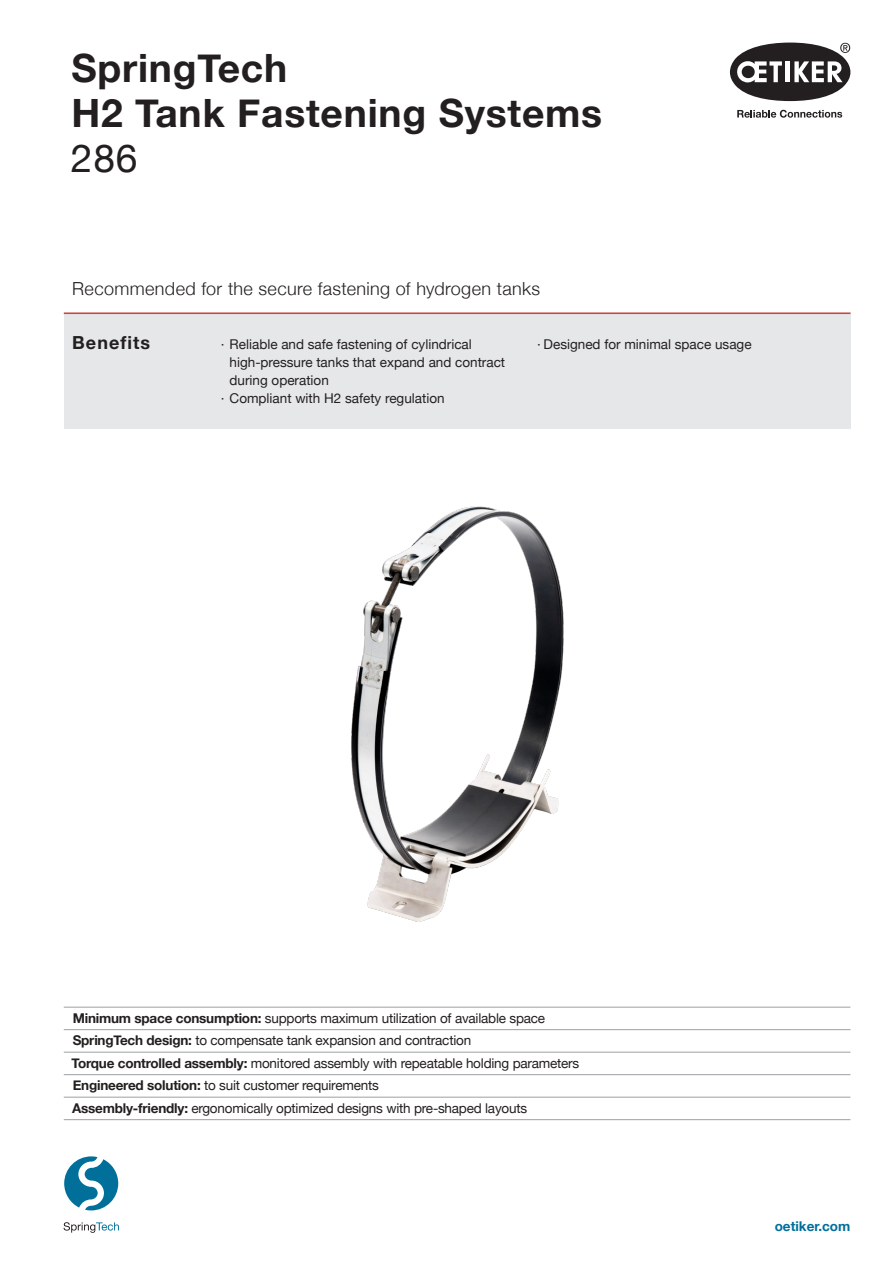
<style>
.page{position:relative;width:893px;height:1263px;background:#fff}
.page>*{position:absolute;margin:0;border:0;box-sizing:border-box;transform-origin:0 0}
.t1{font:700 39px/45px "Helvetica Neue";letter-spacing:.02em;color:#231f20}
.t2{font:39px "Helvetica Neue";color:#231f20}
.t3{font:300 18px "Helvetica Neue";letter-spacing:.02em;color:#231f20}
.t4{font:700 18px "Helvetica Neue";letter-spacing:.055em;color:#231f20}
.t5{font:13.5px/22.5px "Helvetica Neue";letter-spacing:-.015em;color:#231f20}
.t6{font:700 13.5px "Helvetica Neue";color:#006f9a}
.s1{font-weight:700}
</style>
<div class="page">
<img style="left:351px;top:506px;width:213px;height:416px">
<svg style="left:730px;top:43px;width:120px;height:58px"></svg>
<svg style="left:737px;top:110px;width:105px;height:8px"></svg>
<div style="left:64px;top:313px;width:786px;height:116px;background:#e6e7e9"></div>
<hr style="left:64px;top:313px;width:786px;height:1px;background:#db3f32">
<hr style="left:64px;top:1007px;width:786px;height:1px;background:#9d9fa2">
<hr style="left:64px;top:1029px;width:786px;height:1px;background:#9d9fa2">
<hr style="left:64px;top:1052px;width:786px;height:1px;background:#9d9fa2">
<hr style="left:64px;top:1074px;width:786px;height:1px;background:#9d9fa2">
<hr style="left:64px;top:1097px;width:786px;height:1px;background:#9d9fa2">
<hr style="left:64px;top:1119px;width:786px;height:1px;background:#9d9fa2">
<svg style="left:64px;top:1222px;width:55px;height:11px"></svg>
<svg style="left:64px;top:1156px;width:54px;height:54px"></svg>
<h1 class="t1" style="left:71px;top:47px;width:532px">SpringTech<br>H2 Tank Fastening Systems</h1>
<h1 class="t2" style="left:71px;top:130px;width:68px">286</h1>
<h2 class="t3" style="left:72px;top:274px;width:469px">Recommended for the secure fastening of hydrogen tanks</h2>
<h2 class="t4" style="left:72px;top:328px;width:79px">Benefits</h2>
<p class="t5" style="left:537px;top:333px;width:216px">· Designed for minimal space usage</p>
<p class="t5" style="left:221px;top:333px;width:252px">· Reliable and safe fastening of cylindrical</p>
<p class="t5" style="left:230px;top:351px;width:277px">high-pressure tanks that expand and contract</p>
<p class="t5" style="left:230px;top:369px;width:101px">during operation</p>
<p class="t5" style="left:221px;top:387px;width:225px">· Compliant with H2 safety regulation</p>
<p class="t5" style="left:71px;top:1008px;width:509px"><span class="s1">Minimum space consumption:</span> supports maximum utilization of available space <span class="s1">SpringTech design:</span> to compensate tank expansion and contraction<br><span class="s1">Torque controlled assembly:</span> monitored assembly with repeatable holding parameters <span class="s1">Engineered solution:</span> to suit customer requirements<br><span class="s1">Assembly-friendly:</span> ergonomically optimized designs with pre-shaped layouts</p>
<p class="t6" style="left:775px;top:1215px;width:77px">oetiker.com</p>
</div>
